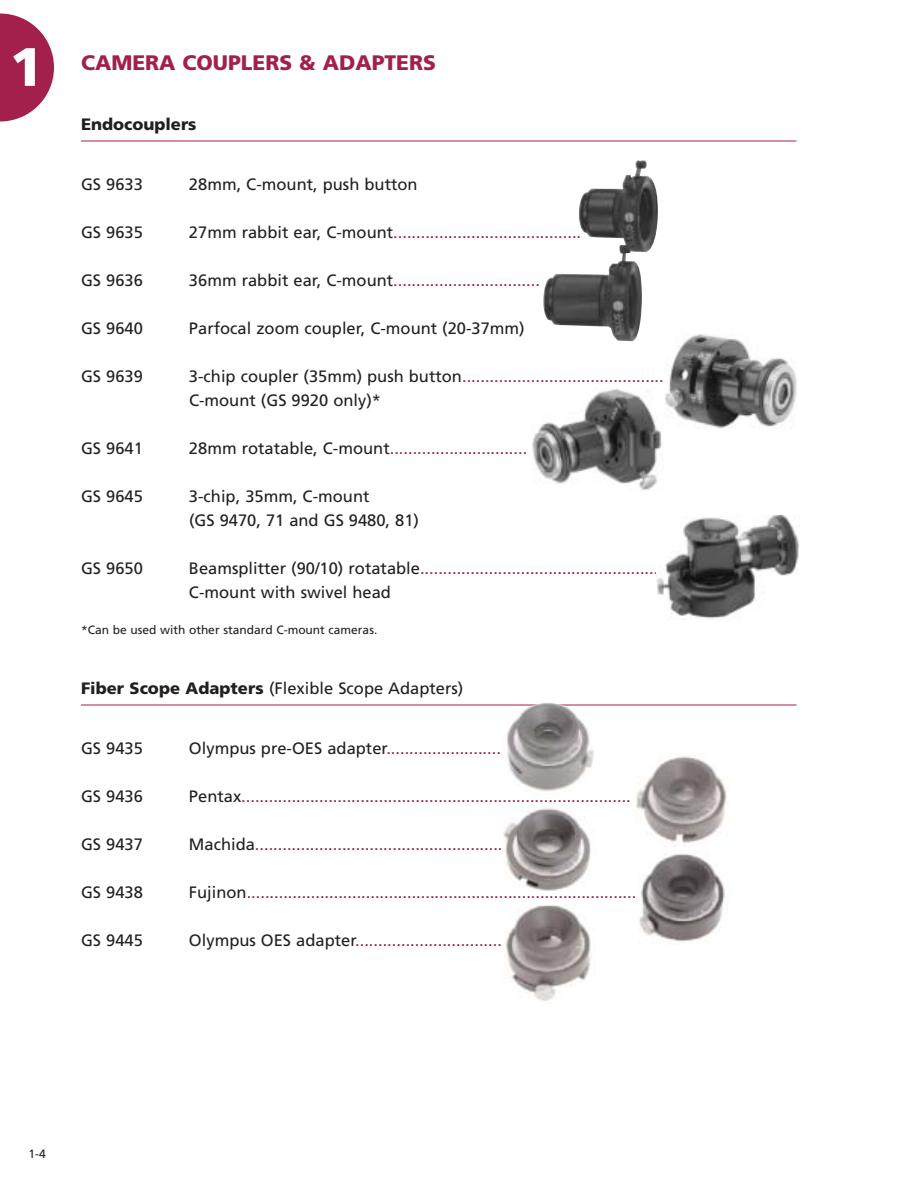
<style>
.page{position:relative;width:918px;height:1188px;background:#fff}
.page>*{position:absolute;margin:0;border:0;box-sizing:border-box;transform-origin:0 0}
.t1{font:900 54px "Frutiger";color:#fff}
.t2{font:900 21px "Frutiger";color:#a3204c}
.t3{font:16.5px/24px "Frutiger";color:#a3204c}
.t4{font:16.5px/24px "Frutiger";color:#231f1f}
.t5{font:900 16.5px "Frutiger";color:#231f1f}
.t6{font:12px "Frutiger";color:#231f1f}
.s1{color:#231f1f}
.s2{color:#a3204c}
.s3{font-weight:900}
</style>
<div class="page">
<hr style="left:81px;top:141px;width:715px;height:1px;background:#a3204c">
<hr style="left:81px;top:705px;width:715px;height:1px;background:#a3204c">
<img style="left:543px;top:160px;width:115px;height:181px">
<img style="left:638px;top:853px;width:87px;height:90px">
<img style="left:502px;top:703px;width:92px;height:95px;border-radius:50%">
<img style="left:636px;top:755px;width:91px;height:91px">
<img style="left:504px;top:808px;width:87px;height:83px">
<img style="left:505px;top:905px;width:86px;height:96px">
<img style="left:665px;top:334px;width:132px;height:94px">
<img style="left:532px;top:389px;width:130px;height:102px">
<img style="left:657px;top:516px;width:142px;height:104px">
<svg style="left:0;top:14px;width:54px;height:108px"></svg>
<p class="t1" style="left:10px;top:45px;width:35px">1</p>
<p class="t2" style="left:81px;top:54px;width:356px">CAMERA COUPLERS &amp; ADAPTERS</p>
<p class="t5" style="left:81px;top:117px;width:117px">Endocouplers</p>
<p class="t4" style="left:81px;top:173px;width:63px">GS 9633</p>
<p class="t4" style="left:189px;top:173px;width:230px">28mm, C-mount, push button</p>
<p class="t4" style="left:81px;top:221px;width:63px">GS 9635</p>
<p class="t3" style="left:189px;top:221px;width:394px"><span class="s1">27mm rabbit ear, C-mount</span>.........................................</p>
<p class="t4" style="left:81px;top:269px;width:63px">GS 9636</p>
<p class="t3" style="left:189px;top:269px;width:352px"><span class="s1">36mm rabbit ear, C-mount</span>................................</p>
<p class="t4" style="left:81px;top:317px;width:63px">GS 9640</p>
<p class="t4" style="left:189px;top:317px;width:337px">Parfocal zoom coupler, C-mount (20-37mm)</p>
<p class="t4" style="left:81px;top:365px;width:63px">GS 9639</p>
<p class="t4" style="left:189px;top:365px;width:476px">3-chip coupler (35mm) push button<span class="s2">............................................<br></span>C-mount (GS 9920 only)*</p>
<p class="t4" style="left:81px;top:437px;width:63px">GS 9641</p>
<p class="t3" style="left:189px;top:437px;width:340px"><span class="s1">28mm rotatable, C-mount</span>..............................</p>
<p class="t4" style="left:81px;top:485px;width:63px">GS 9645</p>
<p class="t4" style="left:189px;top:485px;width:232px">3-chip, 35mm, C-mount<br>(GS 9470, 71 and GS 9480, 81)</p>
<p class="t4" style="left:81px;top:557px;width:63px">GS 9650</p>
<p class="t3" style="left:189px;top:557px;width:471px"><span class="s1">Beamsplitter (90/10) rotatable</span>....................................................<br><span class="s1">C-mount with swivel head</span></p>
<p class="t6" style="left:81px;top:625px;width:298px">*Can be used with other standard C-mount cameras.</p>
<p class="t4" style="left:81px;top:677px;width:384px"><span class="s3">Fiber Scope Adapters</span> (Flexible Scope Adapters)</p>
<p class="t4" style="left:81px;top:737px;width:63px">GS 9435</p>
<p class="t3" style="left:189px;top:737px;width:314px"><span class="s1">Olympus pre-OES adapter</span>.........................</p>
<p class="t4" style="left:81px;top:785px;width:63px">GS 9436</p>
<p class="t3" style="left:189px;top:785px;width:443px"><span class="s1">Pentax</span>.....................................................................................</p>
<p class="t4" style="left:81px;top:833px;width:63px">GS 9437</p>
<p class="t3" style="left:189px;top:833px;width:315px"><span class="s1">Machida</span>......................................................</p>
<p class="t4" style="left:81px;top:881px;width:63px">GS 9438</p>
<p class="t3" style="left:189px;top:881px;width:449px"><span class="s1">Fujinon</span>.....................................................................................</p>
<p class="t4" style="left:81px;top:929px;width:63px">GS 9445</p>
<p class="t3" style="left:189px;top:929px;width:314px"><span class="s1">Olympus OES adapter</span>................................</p>
<p class="t6" style="left:28px;top:1149px;width:19px">1-4</p>
</div>
